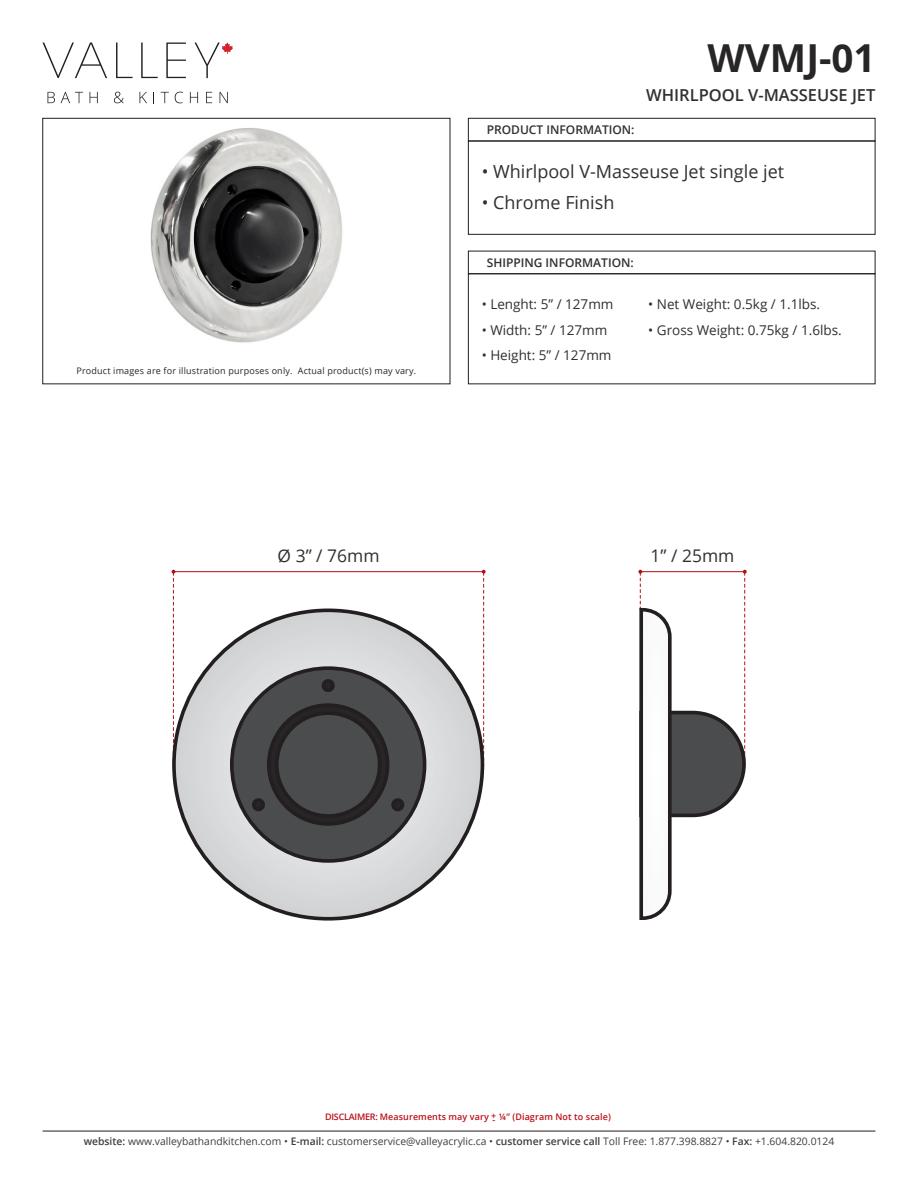
<style>
.page{position:relative;width:918px;height:1188px;background:#fff}
.page>*{position:absolute;margin:0;border:0;box-sizing:border-box;transform-origin:0 0}
.t1{font:700 38.55px "Open Sans";color:#282526}
.t2{font:18px "Open Sans";color:#312f30}
.t3{font:17.4px "Open Sans";color:#312f30}
.t4{font:600 16.5px "Open Sans";color:#312f30}
.t5{font:13.5px "Open Sans";color:#312f30}
.t6{font:600 12px "Open Sans";color:#312f30}
.t7{font:10.35px "Open Sans";color:#3e3e3f}
.t8{font:9px "Open Sans";letter-spacing:.02em;color:#282526}
.t9{font:600 9px "Open Sans";letter-spacing:.01em;color:#bb1018}
.s1{font-weight:600}
</style>
<div class="page">
<img style="left:150px;top:128px;width:193px;height:215px">
<div style="left:42px;top:118px;width:408px;height:266px;border:1px solid #231f20"></div>
<div style="left:468px;top:141px;width:407px;height:94px;border:1px solid #231f20"></div>
<div style="left:468px;top:118px;width:407px;height:23px;border:1px solid #231f20"></div>
<div style="left:468px;top:251px;width:407px;height:23px;border:1px solid #231f20"></div>
<hr style="left:174px;top:571px;width:310px;height:1px;background:#b00d15">
<svg style="left:172px;top:570px;width:3px;height:183px"></svg>
<svg style="left:482px;top:570px;width:4px;height:196px"></svg>
<svg style="left:174px;top:610px;width:308px;height:309px;background:#ccccce"></svg>
<div style="left:232px;top:668px;width:193px;height:193px;background:#4b4c4d;border-radius:50%"></div>
<div style="left:230px;top:666px;width:196px;height:197px;border:4px solid #231f20;border-radius:50%"></div>
<div style="left:269px;top:705px;width:119px;height:119px;background:#282526;border-radius:50%"></div>
<div style="left:267px;top:703px;width:122px;height:123px;border:4px solid #231f20;border-radius:50%"></div>
<div style="left:277px;top:713px;width:103px;height:103px;background:#4b4c4d;border-radius:50%"></div>
<div style="left:275px;top:711px;width:106px;height:107px;border:4px solid #231f20;border-radius:50%"></div>
<div style="left:323px;top:681px;width:10px;height:9px;background:#282526;border-radius:50%"></div>
<div style="left:322px;top:679px;width:13px;height:13px;border:4px solid #231f20;border-radius:50%"></div>
<div style="left:254px;top:800px;width:9px;height:9px;background:#282526;border-radius:50%"></div>
<div style="left:252px;top:798px;width:13px;height:13px;border:4px solid #231f20;border-radius:50%"></div>
<div style="left:393px;top:800px;width:9px;height:9px;background:#282526;border-radius:50%"></div>
<div style="left:391px;top:798px;width:13px;height:13px;border:4px solid #231f20;border-radius:50%"></div>
<svg style="left:638px;top:570px;width:109px;height:350px"></svg>
<hr style="left:43px;top:1131px;width:832px;height:1px;background:#231f20">
<svg style="left:48px;top:92px;width:7px;height:11px"></svg>
<svg style="left:61px;top:92px;width:22px;height:11px"></svg>
<svg style="left:90px;top:92px;width:8px;height:11px"></svg>
<svg style="left:114px;top:92px;width:10px;height:11px"></svg>
<svg style="left:140px;top:92px;width:7px;height:11px"></svg>
<svg style="left:161px;top:92px;width:8px;height:11px"></svg>
<svg style="left:175px;top:92px;width:8px;height:11px"></svg>
<svg style="left:190px;top:92px;width:8px;height:11px"></svg>
<svg style="left:206px;top:92px;width:6px;height:11px"></svg>
<svg style="left:220px;top:92px;width:8px;height:11px"></svg>
<svg style="left:43px;top:43px;width:64px;height:35px"></svg>
<svg style="left:116px;top:43px;width:17px;height:35px"></svg>
<svg style="left:141px;top:43px;width:17px;height:35px"></svg>
<svg style="left:166px;top:43px;width:20px;height:35px"></svg>
<svg style="left:195px;top:43px;width:38px;height:35px"></svg>
<p class="t6" style="left:487px;top:122px;width:149px">PRODUCT INFORMATION:</p>
<p class="t1" style="left:708px;top:31px;width:170px">WVMJ-01</p>
<p class="t4" style="left:646px;top:83px;width:231px">WHIRLPOOL V-MASSEUSE JET</p>
<p class="t2" style="left:482px;top:159px;width:304px">• Whirlpool V-Masseuse Jet single jet</p>
<p class="t2" style="left:482px;top:191px;width:134px">• Chrome Finish</p>
<p class="t8" style="left:77px;top:365px;width:341px">Product images are for illustration purposes only. Actual product(s) may vary.</p>
<p class="t6" style="left:487px;top:254px;width:149px">SHIPPING INFORMATION:</p>
<p class="t5" style="left:482px;top:295px;width:133px">• Lenght: 5” / 127mm</p>
<p class="t5" style="left:482px;top:320px;width:127px">• Width: 5” / 127mm</p>
<p class="t5" style="left:482px;top:346px;width:131px">• Height: 5” / 127mm</p>
<p class="t5" style="left:648px;top:295px;width:173px">• Net Weight: 0.5kg / 1.1lbs.</p>
<p class="t5" style="left:648px;top:320px;width:195px">• Gross Weight: 0.75kg / 1.6lbs.</p>
<p class="t3" style="left:278px;top:544px;width:103px">Ø 3” / 76mm</p>
<p class="t3" style="left:651px;top:544px;width:85px">1” / 25mm</p>
<p class="t9" style="left:491px;top:1109px;width:7px">+</p>
<p class="t9" style="left:325px;top:1111px;width:287px">DISCLAIMER: Measurements may vary ¼” (Diagram Not to scale)</p>
<p class="t9" style="left:492px;top:1114px;width:4px">-</p>
<p class="t7" style="left:84px;top:1134px;width:752px"><span class="s1">website:</span> www.valleybathandkitchen.com • <span class="s1">E-mail:</span> customerservice@valleyacrylic.ca • <span class="s1">customer service call</span> Toll Free: 1.877.398.8827 • <span class="s1">Fax:</span> +1.604.820.0124</p>
</div>
